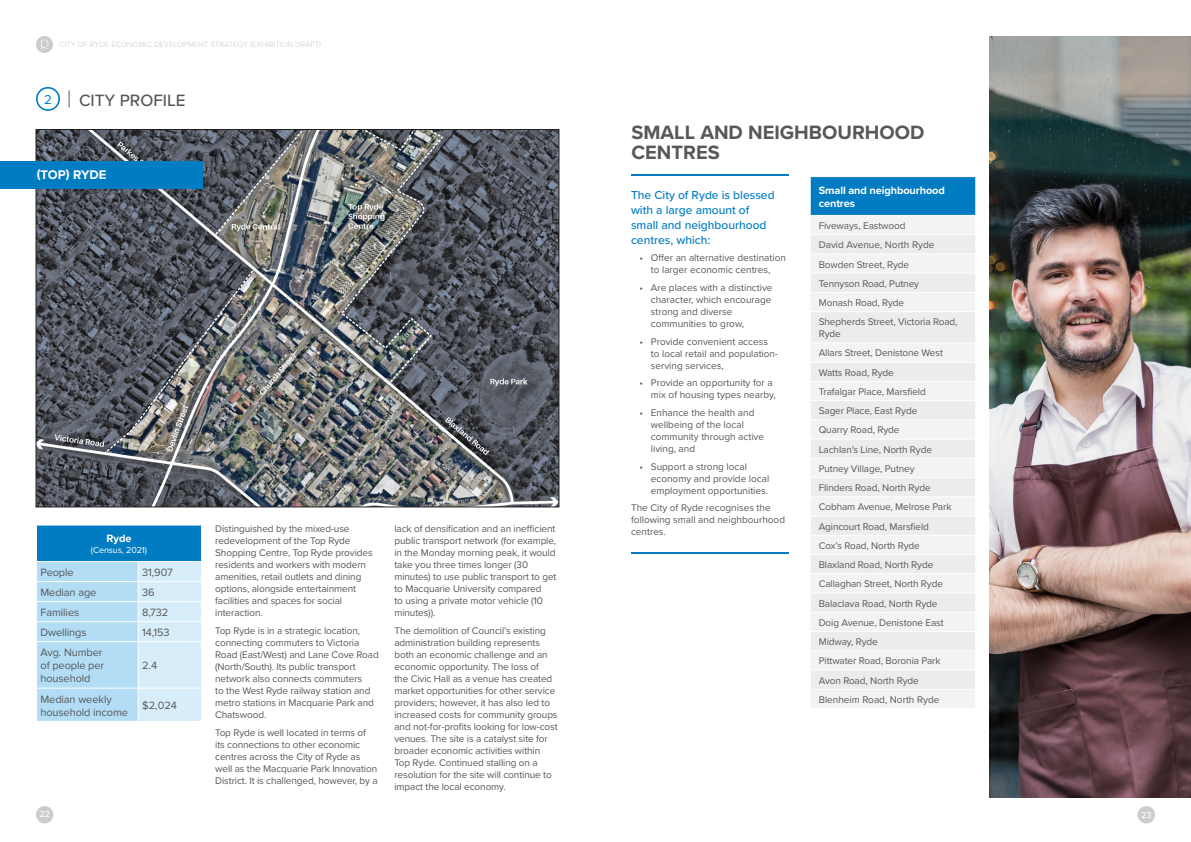
<style>
.page{position:relative;width:1191px;height:842px;background:#fff}
.page>*{position:absolute;margin:0;border:0;box-sizing:border-box;transform-origin:0 0}
.t1{font:700 20px/20px "Proxima Nova";color:#57585a}
.t2{font:500 17px "Proxima Nova";color:#57585a}
.t3{font:13.3px "Proxima Nova";color:#007cc2}
.t4{font:700 13px "Proxima Nova";color:#fff}
.t5{font:500 12px/15px "Proxima Nova";color:#007cc2}
.t6{font:11px/13.2px "Proxima Nova";letter-spacing:-.01em;color:#57585a}
.t7{font:700 11px/13.2px "Proxima Nova";letter-spacing:-.01em;color:#fff}
.t8{font:10px/12px "Proxima Nova";letter-spacing:-.01em;color:#57585a}
.t9{font:9px "Proxima Nova";letter-spacing:-.01em;color:#fff}
.t10{font:500 9px "Proxima Nova";color:#fff}
.t11{font:300 7.9px "Proxima Nova";color:#c9cacc}
</style>
<div class="page">
<div style="left:1137px;top:806px;width:18px;height:17px;background:#cbccce;border-radius:50%"></div>
<div style="left:36px;top:806px;width:17px;height:17px;background:#cbccce;border-radius:50%"></div>
<svg style="left:36px;top:36px;width:17px;height:17px"></svg>
<img style="left:38px;top:131px;width:519px;height:374px">
<div style="left:0;top:161px;width:202px;height:27px;background:#007cc2"></div>
<div style="left:36px;top:525px;width:165px;height:37px;background:#007cc2"></div>
<hr style="left:36px;top:525px;width:102px;height:1px;background:#fff">
<hr style="left:36px;top:526px;width:1px;height:35px;background:#fff">
<hr style="left:138px;top:525px;width:64px;height:1px;background:#fff">
<hr style="left:36px;top:561px;width:102px;height:1px;background:#fff">
<hr style="left:138px;top:561px;width:64px;height:1px;background:#fff">
<svg style="left:37px;top:562px;width:164px;height:159px;background:#c1e3f6"></svg>
<hr style="left:36px;top:641px;width:102px;height:1px;background:#fff">
<hr style="left:138px;top:641px;width:64px;height:1px;background:#fff">
<hr style="left:138px;top:642px;width:1px;height:46px;background:#fff">
<hr style="left:36px;top:688px;width:102px;height:1px;background:#fff">
<hr style="left:138px;top:688px;width:64px;height:1px;background:#fff">
<hr style="left:138px;top:689px;width:1px;height:32px;background:#fff">
<div style="left:36px;top:87px;width:24px;height:24px;border:2px solid #007cc2;border-radius:50%"></div>
<svg style="left:69px;top:90px;width:1px;height:17px"></svg>
<hr style="left:631px;top:175px;width:157px;height:1px;background:#007cc2">
<hr style="left:631px;top:552px;width:157px;height:1px;background:#007cc2">
<div style="left:810px;top:177px;width:165px;height:38px;background:#007cc2"></div>
<div style="left:811px;top:216px;width:164px;height:492px;background:#f2f3f4"></div>
<div style="left:811px;top:235px;width:164px;height:454px;background:#ececee"></div>
<hr style="left:809px;top:234px;width:167px;height:1px;background:#fff">
<hr style="left:809px;top:253px;width:167px;height:1px;background:#fff">
<hr style="left:809px;top:273px;width:167px;height:1px;background:#fff">
<hr style="left:809px;top:292px;width:167px;height:1px;background:#fff">
<hr style="left:809px;top:311px;width:167px;height:1px;background:#fff">
<hr style="left:809px;top:342px;width:167px;height:1px;background:#fff">
<hr style="left:809px;top:362px;width:167px;height:1px;background:#fff">
<hr style="left:809px;top:381px;width:167px;height:1px;background:#fff">
<hr style="left:809px;top:400px;width:167px;height:1px;background:#fff">
<hr style="left:809px;top:419px;width:167px;height:1px;background:#fff">
<hr style="left:809px;top:439px;width:167px;height:1px;background:#fff">
<hr style="left:809px;top:458px;width:167px;height:1px;background:#fff">
<hr style="left:809px;top:477px;width:167px;height:1px;background:#fff">
<hr style="left:809px;top:496px;width:167px;height:1px;background:#fff">
<hr style="left:809px;top:516px;width:167px;height:1px;background:#fff">
<hr style="left:809px;top:535px;width:167px;height:1px;background:#fff">
<hr style="left:809px;top:554px;width:167px;height:1px;background:#fff">
<hr style="left:809px;top:573px;width:167px;height:1px;background:#fff">
<hr style="left:809px;top:592px;width:167px;height:1px;background:#fff">
<hr style="left:809px;top:612px;width:167px;height:1px;background:#fff">
<hr style="left:809px;top:631px;width:167px;height:1px;background:#fff">
<hr style="left:809px;top:650px;width:167px;height:1px;background:#fff">
<hr style="left:809px;top:669px;width:167px;height:1px;background:#fff">
<hr style="left:809px;top:689px;width:167px;height:1px;background:#fff">
<img style="left:990px;top:36px;width:201px;height:761px">
<p class="t11" style="left:59px;top:38px;width:263px">CITY OF RYDE ECONOMIC DEVELOPMENT STRATEGY (EXHIBITION DRAFT)</p>
<p class="t3" style="left:44px;top:90px;width:9px">2</p>
<p class="t2" style="left:79px;top:87px;width:108px">CITY PROFILE</p>
<p class="t4" style="left:37px;top:165px;width:71px">(TOP) RYDE</p>
<p class="t7" style="left:107px;top:532px;width:26px">Ryde</p>
<p class="t9" style="left:91px;top:543px;width:58px">(Census, 2021)</p>
<p class="t6" style="left:40px;top:565px;width:35px">People</p>
<p class="t6" style="left:142px;top:565px;width:32px">31,907</p>
<p class="t6" style="left:40px;top:585px;width:57px">Median age</p>
<p class="t6" style="left:142px;top:585px;width:14px">36</p>
<p class="t6" style="left:40px;top:605px;width:40px">Families</p>
<p class="t6" style="left:142px;top:605px;width:28px">8,732</p>
<p class="t6" style="left:40px;top:625px;width:48px">Dwellings</p>
<p class="t6" style="left:142px;top:625px;width:29px">14,153</p>
<p class="t6" style="left:40px;top:645px;width:65px">Avg. Number of people per household</p>
<p class="t6" style="left:142px;top:658px;width:16px">2.4</p>
<p class="t6" style="left:40px;top:692px;width:89px">Median weekly household income</p>
<p class="t6" style="left:142px;top:698px;width:36px">$2,024</p>
<p class="t8" style="left:215px;top:523px;width:159px">Distinguished by the mixed-use redevelopment of the Top Ryde<br>Shopping Centre, Top Ryde provides residents and workers with modern amenities, retail outlets and dining options, alongside entertainment facilities and spaces for social interaction.</p>
<p class="t8" style="left:215px;top:624px;width:165px">Top Ryde is in a strategic location, connecting commuters to Victoria<br>Road (East/West) and Lane Cove Road (North/South). Its public transport network also connects commuters<br>to the West Ryde railway station and metro stations in Macquarie Park and<br>Chatswood.</p>
<p class="t8" style="left:215px;top:726px;width:164px">Top Ryde is well located in terms of its connections to other economic centres across the City of Ryde as well as the Macquarie Park Innovation District. It is challenged, however, by a</p>
<p class="t8" style="left:394px;top:523px;width:163px">lack of densification and an inefficient public transport network (for example, in the Monday morning peak, it would take you three times longer (30 minutes) to use public transport to get to Macquarie University compared<br>to using a private motor vehicle (10 minutes)).</p>
<p class="t8" style="left:394px;top:624px;width:165px">The demolition of Council’s existing administration building represents both an economic challenge and an economic opportunity. The loss of<br>the Civic Hall as a venue has created market opportunities for other service providers; however, it has also led to increased costs for community groups and not-for-profits looking for low-cost venues. The site is a catalyst site for broader economic activities within Top Ryde. Continued stalling on a resolution for the site will continue to impact the local economy.</p>
<p class="t1" style="left:631px;top:122px;width:294px">SMALL AND NEIGHBOURHOOD<br>CENTRES</p>
<p class="t5" style="left:631px;top:187px;width:145px">The City of Ryde is blessed with a large amount of small and neighbourhood centres, which:</p>
<p class="t8" style="left:639px;top:251px;width:148px;text-align:center">• Offer an alternative destination to larger economic centres,</p>
<p class="t8" style="left:651px;top:281px;width:123px;text-indent:-11px">• Are places with a distinctive character, which encourage strong and diverse communities to grow,</p>
<p class="t8" style="left:651px;top:335px;width:129px;text-indent:-11px">• Provide convenient access to local retail and population&shy;serving services,</p>
<p class="t8" style="left:639px;top:376px;width:138px;text-align:right">• Provide an opportunity for a mix of housing types nearby,</p>
<p class="t8" style="left:651px;top:406px;width:115px;text-indent:-11px">• Enhance the health and wellbeing of the local community through active living, and</p>
<p class="t8" style="left:651px;top:460px;width:120px;text-indent:-11px">• Support a strong local economy and provide local employment opportunities.</p>
<p class="t8" style="left:631px;top:501px;width:156px">The City of Ryde recognises the following small and neighbourhood centres.</p>
<p class="t7" style="left:818px;top:183px;width:128px">Small and neighbourhood centres</p>
<p class="t8" style="left:818px;top:219px;width:88px">Fiveways, Eastwood</p>
<p class="t8" style="left:818px;top:238px;width:117px">David Avenue, North Ryde</p>
<p class="t8" style="left:818px;top:258px;width:92px">Bowden Street, Ryde</p>
<p class="t8" style="left:818px;top:277px;width:102px">Tennyson Road, Putney</p>
<p class="t8" style="left:818px;top:296px;width:87px">Monash Road, Ryde</p>
<p class="t8" style="left:818px;top:315px;width:140px">Shepherds Street, Victoria Road,<br>Ryde</p>
<p class="t8" style="left:818px;top:347px;width:126px">Allars Street, Denistone West</p>
<p class="t8" style="left:818px;top:366px;width:77px">Watts Road, Ryde</p>
<p class="t8" style="left:818px;top:385px;width:109px">Trafalgar Place, Marsfield</p>
<p class="t8" style="left:818px;top:404px;width:100px">Sager Place, East Ryde</p>
<p class="t8" style="left:818px;top:424px;width:82px">Quarry Road, Ryde</p>
<p class="t8" style="left:818px;top:443px;width:115px">Lachlan’s Line, North Ryde</p>
<p class="t8" style="left:818px;top:462px;width:97px">Putney Village, Putney</p>
<p class="t8" style="left:818px;top:481px;width:113px">Flinders Road, North Ryde</p>
<p class="t8" style="left:818px;top:501px;width:134px">Cobham Avenue, Melrose Park</p>
<p class="t8" style="left:818px;top:520px;width:112px">Agincourt Road, Marsfield</p>
<p class="t8" style="left:818px;top:539px;width:103px">Cox’s Road, North Ryde</p>
<p class="t8" style="left:818px;top:558px;width:116px">Blaxland Road, North Ryde</p>
<p class="t8" style="left:818px;top:578px;width:126px">Callaghan Street, North Ryde</p>
<p class="t8" style="left:818px;top:597px;width:120px">Balaclava Road, North Ryde</p>
<p class="t8" style="left:818px;top:616px;width:127px">Doig Avenue, Denistone East</p>
<p class="t8" style="left:818px;top:635px;width:61px">Midway, Ryde</p>
<p class="t8" style="left:818px;top:654px;width:123px">Pittwater Road, Boronia Park</p>
<p class="t8" style="left:818px;top:674px;width:101px">Avon Road, North Ryde</p>
<p class="t8" style="left:818px;top:693px;width:122px">Blenheim Road, North Ryde</p>
<p class="t10" style="left:39px;top:808px;width:12px">22</p>
<p class="t10" style="left:1141px;top:808px;width:12px">23</p>
</div>
